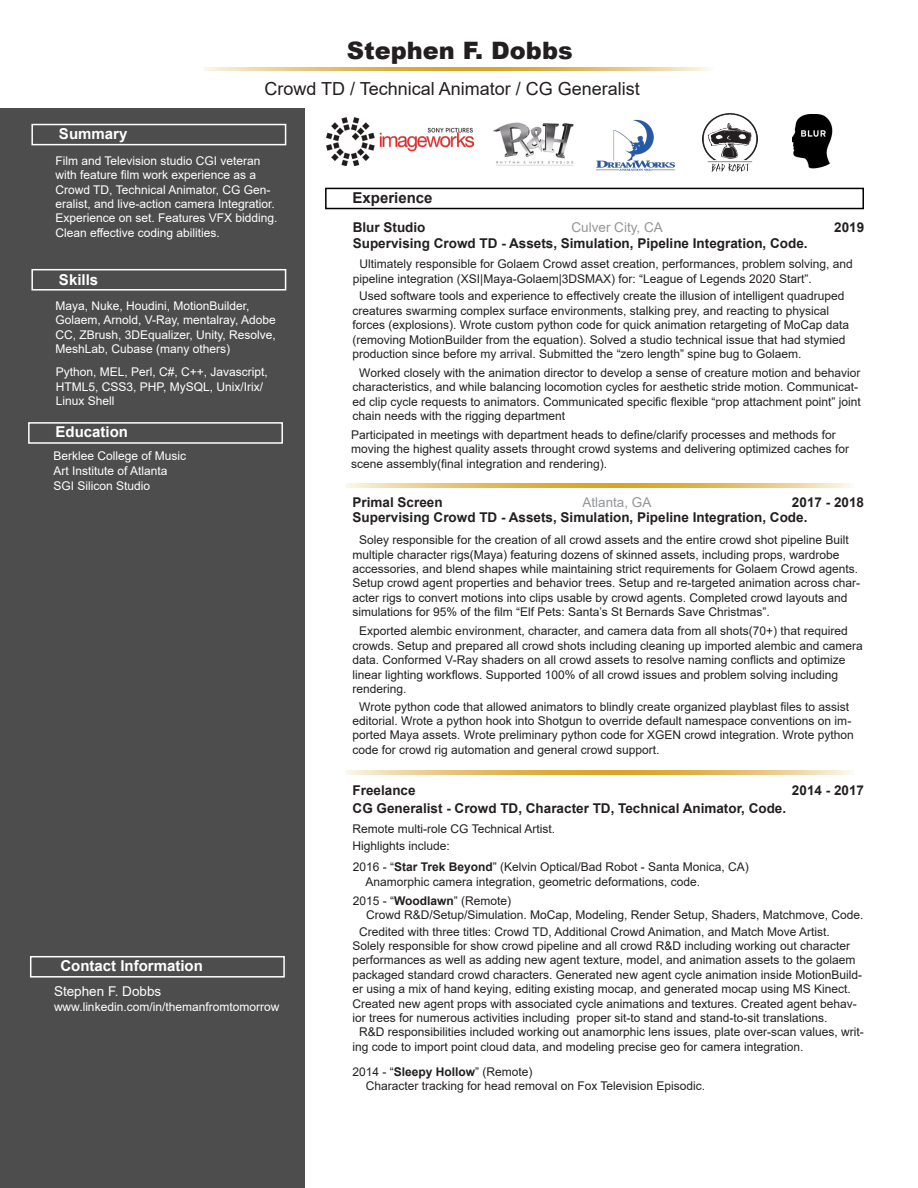
<style>
.page{position:relative;width:918px;height:1188px;background:#fff}
.page>*{position:absolute;margin:0;border:0;box-sizing:border-box;transform-origin:0 0}
.t1{font:900 24px "Arial";color:#231f20}
.t2{font:18px "Arial";color:#231f20}
.t3{font:700 15px "Arial";color:#fff}
.t4{font:700 15px "Arial";color:#231f20}
.t5{font:700 13.5px "Arial";color:#231f20}
.t6{font:13.5px "Arial";color:#939598}
.t7{font:13.5px "Arial";color:#fff}
.t8{font:12px/14.4px "Arial";color:#231f20}
.t9{font:12px/14.4px "Arial";color:#fff}
.s1{font-weight:700}
</style>
<div class="page">
<div style="left:0;top:109px;width:304px;height:1079px;background:#4e4d4e"></div>
<svg style="left:205px;top:67px;width:507px;height:4px;background:#e5c26f"></svg>
<div style="left:31px;top:124px;width:255px;height:21px;border:2px solid #fff"></div>
<div style="left:31px;top:269px;width:255px;height:22px;border:2px solid #fff"></div>
<div style="left:30px;top:956px;width:255px;height:22px;border:2px solid #fff"></div>
<div style="left:325px;top:188px;width:539px;height:21px;border:2px solid #000"></div>
<svg style="left:346px;top:771px;width:507px;height:3px;background:#e5c26f"></svg>
<svg style="left:346px;top:484px;width:507px;height:3px;background:#e5c26f"></svg>
<img style="left:327px;top:118px;width:147px;height:48px">
<img style="left:702px;top:113px;width:55px;height:59px">
<img style="left:597px;top:119px;width:78px;height:52px">
<img style="left:493px;top:122px;width:81px;height:44px">
<div style="left:28px;top:422px;width:255px;height:22px;border:2px solid #fff"></div>
<img style="left:793px;top:114px;width:40px;height:55px">
<p class="t3" style="left:59px;top:123px;width:70px">Summary</p>
<h1 class="t1" style="left:347px;top:33px;width:227px">Stephen F. Dobbs</h1>
<h2 class="t2" style="left:264px;top:77px;width:377px">Crowd TD / Technical Animator / CG Generalist</h2>
<p class="t9" style="left:55px;top:153px;width:224px">Film and Television studio CGI veteran with feature film work experience as a Crowd TD, Technical Animator, CG Gen&shy;eralist, and live-action camera Integratior.<br>Experience on set. Features VFX bidding.<br>Clean effective coding abilities.</p>
<p class="t3" style="left:59px;top:270px;width:41px">Skills</p>
<p class="t9" style="left:55px;top:298px;width:222px">Maya, Nuke, Houdini, MotionBuilder, Golaem, Arnold, V-Ray, mentalray, Adobe CC, ZBrush, 3DEqualizer, Unity, Resolve, MeshLab, Cubase (many others)</p>
<p class="t9" style="left:56px;top:365px;width:214px">Python, MEL, Perl, C#, C++, Javascript,<br>HTML5, CSS3, PHP, MySQL, Unix/Irix/<br>Linux Shell</p>
<p class="t3" style="left:56px;top:421px;width:74px">Education</p>
<p class="t9" style="left:54px;top:449px;width:134px">Berklee College of Music</p>
<p class="t9" style="left:54px;top:464px;width:116px">Art Institute of Atlanta</p>
<p class="t9" style="left:54px;top:479px;width:98px">SGI Silicon Studio</p>
<p class="t3" style="left:60px;top:955px;width:144px">Contact Information</p>
<p class="t7" style="left:54px;top:982px;width:109px">Stephen F. Dobbs</p>
<p class="t9" style="left:54px;top:999px;width:227px">www.linkedin.com/in/themanfromtomorrow</p>
<p class="t4" style="left:353px;top:187px;width:82px">Experience</p>
<p class="t5" style="left:353px;top:218px;width:74px">Blur Studio</p>
<p class="t6" style="left:572px;top:218px;width:93px">Culver City, CA</p>
<p class="t5" style="left:834px;top:218px;width:32px">2019</p>
<p class="t8" style="left:353px;top:257px;width:502px;text-indent:7px">Ultimately responsible for Golaem Crowd asset creation, performances, problem solving, and pipeline integration (XSI|Maya-Golaem|3DSMAX) for: “League of Legends 2020 Start”.</p>
<p class="t5" style="left:353px;top:233px;width:456px">Supervising Crowd TD - Assets, Simulation, Pipeline Integration, Code.</p>
<p class="t8" style="left:353px;top:289px;width:498px;text-indent:7px">Used software tools and experience to effectively create the illusion of intelligent quadruped creatures swarming complex surface environments, stalking prey, and reacting to physical forces (explosions). Wrote custom python code for quick animation retargeting of MoCap data (removing MotionBuilder from the equation). Solved a studio technical issue that had stymied production since before my arrival. Submitted the “zero length” spine bug to Golaem.</p>
<p class="t8" style="left:353px;top:365px;width:510px;text-indent:7px">Worked closely with the animation director to develop a sense of creature motion and behavior characteristics, and while balancing locomotion cycles for aesthetic stride motion. Communicat&shy;ed clip cycle requests to animators. Communicated specific flexible “prop attachment point” joint chain needs with the rigging department</p>
<p class="t8" style="left:351px;top:427px;width:500px">Participated in meetings with department heads to define/clarify processes and methods for moving the highest quality assets throught crowd systems and delivering optimized caches for scene assembly(final integration and rendering).</p>
<p class="t5" style="left:353px;top:492px;width:92px">Primal Screen</p>
<p class="t6" style="left:582px;top:493px;width:71px">Atlanta, GA</p>
<p class="t5" style="left:792px;top:492px;width:74px">2017 - 2018</p>
<p class="t8" style="left:353px;top:533px;width:509px;text-indent:7px">Soley responsible for the creation of all crowd assets and the entire crowd shot pipeline Built multiple character rigs(Maya) featuring dozens of skinned assets, including props, wardrobe accessories, and blend shapes while maintaining strict requirements for Golaem Crowd agents.<br>Setup crowd agent properties and behavior trees. Setup and re-targeted animation across char&shy;acter rigs to convert motions into clips usable by crowd agents. Completed crowd layouts and simulations for 95% of the film “Elf Pets: Santa’s St Bernards Save Christmas”.</p>
<p class="t5" style="left:353px;top:508px;width:456px">Supervising Crowd TD - Assets, Simulation, Pipeline Integration, Code.</p>
<p class="t8" style="left:353px;top:624px;width:512px;text-indent:7px">Exported alembic environment, character, and camera data from all shots(70+) that required crowds. Setup and prepared all crowd shots including cleaning up imported alembic and camera data. Conformed V-Ray shaders on all crowd assets to resolve naming conflicts and optimize linear lighting workflows. Supported 100% of all crowd issues and problem solving including rendering.</p>
<p class="t8" style="left:353px;top:699px;width:503px;text-indent:7px">Wrote python code that allowed animators to blindly create organized playblast files to assist editorial. Wrote a python hook into Shotgun to override default namespace conventions on im&shy;ported Maya assets. Wrote preliminary python code for XGEN crowd integration. Wrote python code for crowd rig automation and general crowd support.</p>
<p class="t5" style="left:353px;top:781px;width:65px">Freelance</p>
<p class="t5" style="left:792px;top:781px;width:74px">2014 - 2017</p>
<p class="t5" style="left:353px;top:799px;width:435px">CG Generalist - Crowd TD, Character TD, Technical Animator, Code.</p>
<p class="t8" style="left:353px;top:822px;width:204px">Remote multi-role CG Technical Artist.</p>
<p class="t8" style="left:353px;top:839px;width:99px">Highlights include:</p>
<p class="t8" style="left:353px;top:860px;width:398px">2016 - “<span class="s1">Star Trek Beyond</span>” (Kelvin Optical/Bad Robot - Santa Monica, CA)</p>
<p class="t8" style="left:365px;top:874px;width:336px">Anamorphic camera integration, geometric deformations, code.</p>
<p class="t8" style="left:353px;top:893px;width:160px">2015 - “<span class="s1">Woodlawn</span>” (Remote)</p>
<p class="t8" style="left:366px;top:908px;width:499px">Crowd R&amp;D/Setup/Simulation. MoCap, Modeling, Render Setup, Shaders, Matchmove, Code.</p>
<p class="t8" style="left:359px;top:924px;width:472px">Credited with three titles: Crowd TD, Additional Crowd Animation, and Match Move Artist.</p>
<p class="t8" style="left:353px;top:939px;width:511px">Solely responsible for show crowd pipeline and all crowd R&amp;D including working out character performances as well as adding new agent texture, model, and animation assets to the golaem packaged standard crowd characters. Generated new agent cycle animation inside MotionBuild&shy;er using a mix of hand keying, editing existing mocap, and generated mocap using MS Kinect.<br>Created new agent props with associated cycle animations and textures. Created agent behav&shy;ior trees for numerous activities including proper sit-to stand and stand-to-sit translations.</p>
<p class="t8" style="left:353px;top:1025px;width:513px;text-indent:7px">R&amp;D responsibilities included working out anamorphic lens issues, plate over-scan values, writ&shy;ing code to import point cloud data, and modeling precise geo for camera integration.</p>
<p class="t8" style="left:353px;top:1064px;width:182px">2014 - “<span class="s1">Sleepy Hollow</span>” (Remote)</p>
<p class="t8" style="left:366px;top:1078px;width:341px">Character tracking for head removal on Fox Television Episodic.</p>
</div>
